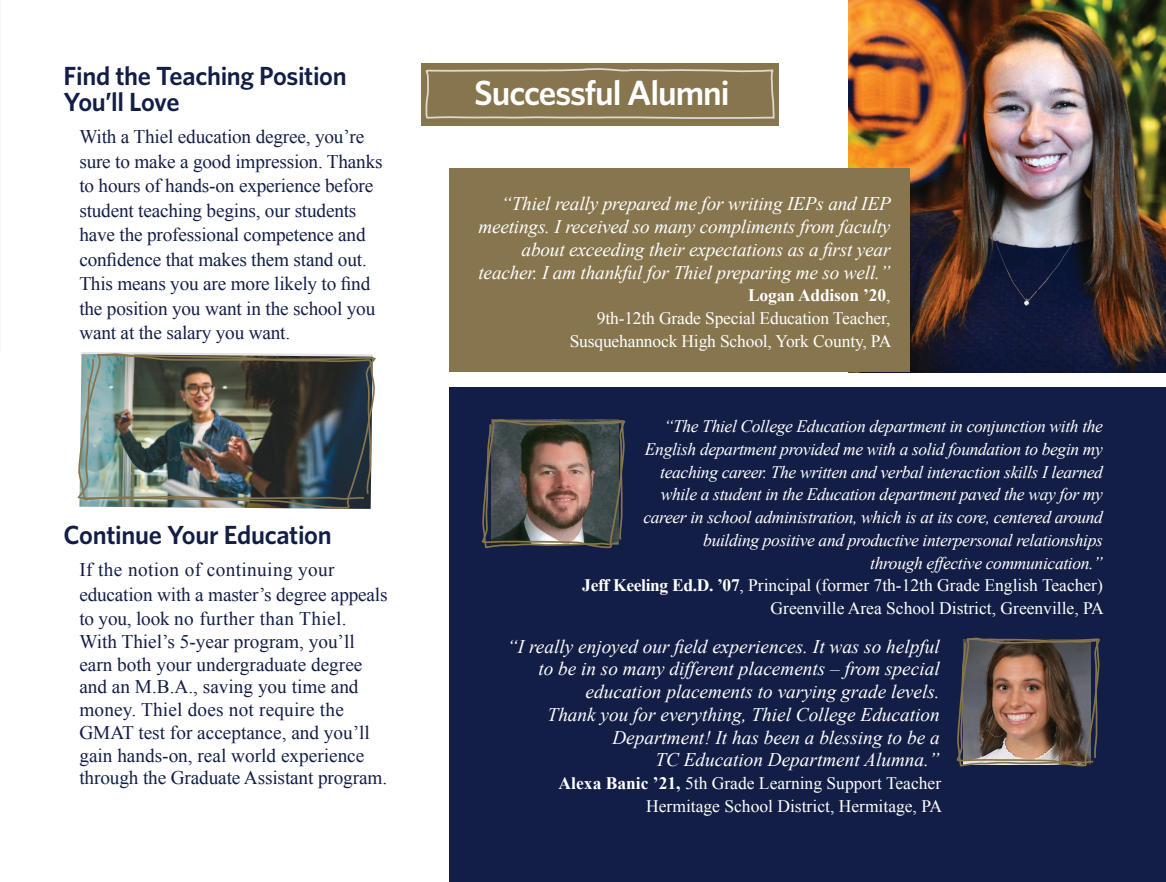
<style>
.page{position:relative;width:1166px;height:882px;background:#fff}
.page>*{position:absolute;margin:0;border:0;box-sizing:border-box;transform-origin:0 0}
.t1{font:600 35px "Whitney";letter-spacing:-.03em;color:#fff}
.t2{font:600 26.25px/26.2px "Whitney";letter-spacing:-.015em;color:#131e47}
.t3{font:19.25px/24.5px "Times New Roman";letter-spacing:-.01em;color:#131e47}
.t4{font:italic 19.25px/22.8px "Times New Roman";color:#fff;text-align:right}
.t5{font:19.25px/24.5px "Times New Roman";letter-spacing:.02em;color:#131e47}
.t6{font:italic 17.5px/22.8px "Times New Roman";letter-spacing:-.02em;color:#fff;text-align:right}
.t7{font:17.5px/22.8px "Times New Roman";letter-spacing:-.01em;color:#fff;text-align:right}
.s1{font-weight:700}
.s2{font-weight:700;font-style:normal}
.s3{font-style:normal}
</style>
<div class="page">
<img style="left:848px;top:0;width:318px;height:372px">
<div style="left:449px;top:168px;width:461px;height:204px;background:#87754e"></div>
<div style="left:449px;top:388px;width:717px;height:494px;background:#131e47"></div>
<img style="left:77px;top:353px;width:299px;height:156px">
<div style="left:421px;top:64px;width:358px;height:62px;background:#87754e"></div>
<svg style="left:424px;top:63px;width:351px;height:56px"></svg>
<img style="left:481px;top:419px;width:144px;height:130px">
<img style="left:956px;top:637px;width:144px;height:130px">
<p class="t2" style="left:64px;top:62px;width:285px">Find the Teaching Position<br>You’ll Love</p>
<p class="t3" style="left:79px;top:124px;width:305px">With a Thiel education degree, you’re sure to make a good impression. Thanks to hours of hands-on experience before student teaching begins, our students have the professional competence and confidence that makes them stand out.<br>This means you are more likely to find the position you want in the school you want at the salary you want.</p>
<p class="t2" style="left:64px;top:521px;width:269px">Continue Your Education</p>
<p class="t5" style="left:79px;top:557px;width:310px">If the notion of continuing your education with a master’s degree appeals to you, look no further than Thiel.</p>
<p class="t3" style="left:79px;top:630px;width:309px;line-height:22.8px">With Thiel’s 5-year program, you’ll earn both your undergraduate degree and an M.B.A., saving you time and money. Thiel does not require the GMAT test for acceptance, and you’ll gain hands-on, real world experience through the Graduate Assistant program.</p>
<p class="t1" style="left:474px;top:69px;width:257px">Successful Alumni</p>
<p class="t4" style="left:478px;top:192px;width:414px">“Thiel really prepared me for writing IEPs and IEP meetings. I received so many compliments from faculty about exceeding their expectations as a first year teacher. I am thankful for Thiel preparing me so well.”</p>
<p class="t7" style="left:569px;top:284px;width:323px"><span class="s1">Logan Addison ’20</span>,<br>9th-12th Grade Special Education Teacher,<br>Susquehannock High School, York County, PA</p>
<p class="t6" style="left:582px;top:415px;width:523px">“The Thiel College Education department in conjunction with the<br>English department provided me with a solid foundation to begin my<br>teaching career. The written and verbal interaction skills I learned<br>while a student in the Education department paved the way for my<br>career in school administration, which is at its core, centered around<br>building positive and productive interpersonal relationships<br>through effective communication.”<br><span class="s2">Jeff Keeling Ed.D. ’07</span><span class="s3">, Principal (former 7th-12th Grade English Teacher)<br>Greenville Area School District, Greenville, PA</span></p>
<p class="t4" style="left:507px;top:634px;width:434px">“I really enjoyed our field experiences. It was so helpful to be in so many different placements – from special education placements to varying grade levels.<br>Thank you for everything, Thiel College Education Department! It has been a blessing to be a<br>TC Education Department Alumna.”</p>
<p class="t7" style="left:558px;top:772px;width:385px"><span class="s1">Alexa Banic ’21,</span> 5th Grade Learning Support Teacher<br>Hermitage School District, Hermitage, PA</p>
</div>
